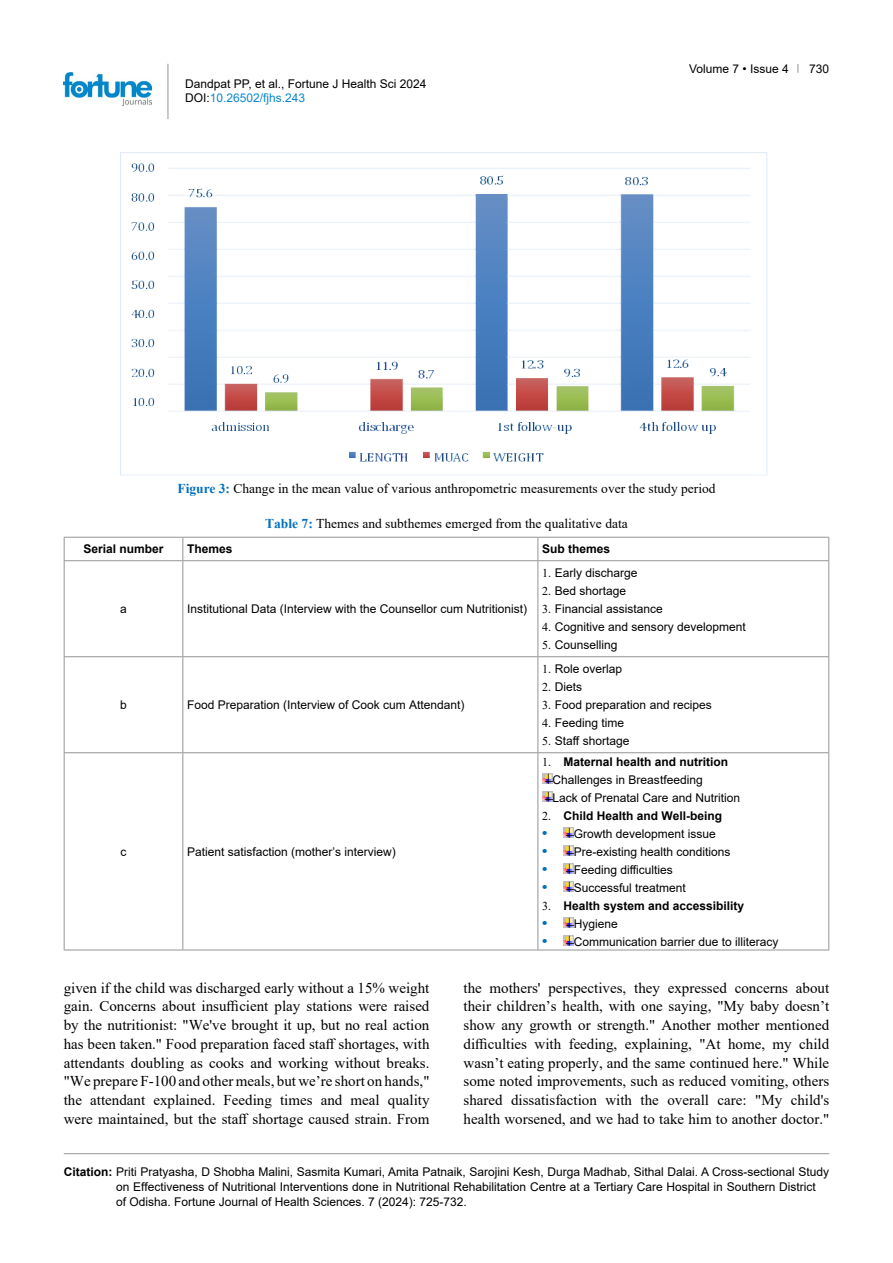
<style>
.page{position:relative;width:893px;height:1263px;background:#fff}
.page>*{position:absolute;margin:0;border:0;box-sizing:border-box;transform-origin:0 0}
.t1{font:15px/18.8px "Times New Roman";color:#000;text-align:justify}
.t2{font:13.5px "Times New Roman";color:#000}
.t3{font:12px/15px "Arial";color:#000}
.t4{font:700 12px "Arial";color:#000}
.s1{color:#0a88ca}
.s2{font-weight:700;color:#0070c0}
.s3{font-family:"Times New Roman"}
.s4{font-weight:700}
.s5{font-family:"Times New Roman";font-weight:400}
.s6{font-family:"Times New Roman";font-weight:700;font-size:15px;color:#006fc0}
</style>
<div class="page">
<hr style="left:168px;top:64px;width:1px;height:55px;background:#939598">
<img style="left:64px;top:72px;width:88px;height:33px">
<hr style="left:64px;top:1153px;width:765px;height:1px;background:#939598">
<img style="left:120px;top:152px;width:648px;height:324px">
<hr style="left:64px;top:537px;width:119px;height:1px;background:#939598">
<svg style="left:64px;top:538px;width:1px;height:22px"></svg>
<hr style="left:183px;top:537px;width:355px;height:1px;background:#939598">
<svg style="left:182px;top:538px;width:1px;height:22px"></svg>
<hr style="left:538px;top:537px;width:291px;height:1px;background:#939598">
<svg style="left:537px;top:538px;width:1px;height:22px"></svg>
<svg style="left:828px;top:538px;width:1px;height:22px"></svg>
<hr style="left:64px;top:560px;width:119px;height:1px;background:#939598">
<hr style="left:64px;top:561px;width:1px;height:95px;background:#939598">
<hr style="left:183px;top:560px;width:355px;height:1px;background:#939598">
<hr style="left:182px;top:561px;width:1px;height:95px;background:#939598">
<hr style="left:538px;top:560px;width:291px;height:1px;background:#939598">
<hr style="left:537px;top:561px;width:1px;height:95px;background:#939598">
<hr style="left:828px;top:561px;width:1px;height:95px;background:#939598">
<hr style="left:64px;top:656px;width:119px;height:1px;background:#939598">
<hr style="left:64px;top:657px;width:1px;height:95px;background:#939598">
<hr style="left:183px;top:656px;width:355px;height:1px;background:#939598">
<hr style="left:182px;top:657px;width:1px;height:95px;background:#939598">
<hr style="left:538px;top:656px;width:291px;height:1px;background:#939598">
<hr style="left:537px;top:657px;width:1px;height:95px;background:#939598">
<hr style="left:828px;top:657px;width:1px;height:95px;background:#939598">
<hr style="left:64px;top:752px;width:119px;height:1px;background:#939598">
<hr style="left:64px;top:753px;width:1px;height:197px;background:#939598">
<hr style="left:183px;top:752px;width:355px;height:1px;background:#939598">
<hr style="left:182px;top:753px;width:1px;height:197px;background:#939598">
<hr style="left:538px;top:752px;width:291px;height:1px;background:#939598">
<hr style="left:537px;top:753px;width:1px;height:197px;background:#939598">
<hr style="left:828px;top:753px;width:1px;height:197px;background:#939598">
<hr style="left:64px;top:950px;width:119px;height:1px;background:#939598">
<hr style="left:183px;top:950px;width:355px;height:1px;background:#939598">
<hr style="left:538px;top:950px;width:291px;height:1px;background:#939598">
<svg style="left:542px;top:773px;width:11px;height:11px"></svg>
<svg style="left:542px;top:791px;width:11px;height:11px"></svg>
<svg style="left:563px;top:827px;width:11px;height:11px"></svg>
<svg style="left:563px;top:845px;width:11px;height:11px"></svg>
<svg style="left:563px;top:863px;width:11px;height:11px"></svg>
<svg style="left:563px;top:881px;width:11px;height:11px"></svg>
<svg style="left:563px;top:917px;width:11px;height:11px"></svg>
<svg style="left:563px;top:935px;width:11px;height:11px"></svg>
<p class="t3" style="left:185px;top:76px;width:243px;line-height:14.4px">Dandpat PP, et al., Fortune J Health Sci 2024<br>DOI:<span class="s1">10.26502/fjhs.243</span></p>
<p class="t3" style="left:689px;top:61px;width:101px">Volume 7 • Issue 4</p>
<p class="t3" style="left:809px;top:61px;width:22px">730</p>
<p class="t2" style="left:177px;top:479px;width:540px"><span class="s2">Figure 3:</span> Change in the mean value of various anthropometric measurements over the study period</p>
<p class="t2" style="left:265px;top:514px;width:364px"><span class="s2">Table 7:</span> Themes and subthemes emerged from the qualitative data</p>
<p class="t4" style="left:83px;top:541px;width:82px">Serial number</p>
<p class="t4" style="left:187px;top:541px;width:47px">Themes</p>
<p class="t4" style="left:542px;top:541px;width:70px">Sub themes</p>
<p class="t3" style="left:120px;top:601px;width:8px">a</p>
<p class="t3" style="left:187px;top:601px;width:342px">Institutional Data (Interview with the Counsellor cum Nutritionist)</p>
<p class="t3" style="left:120px;top:697px;width:8px">b</p>
<p class="t3" style="left:187px;top:697px;width:279px">Food Preparation (Interview of Cook cum Attendant)</p>
<p class="t3" style="left:121px;top:844px;width:7px">c</p>
<p class="t3" style="left:187px;top:844px;width:210px">Patient satisfaction (mother’s interview)</p>
<p class="t3" style="left:542px;top:565px;width:97px"><span class="s3">1.</span> Early discharge</p>
<p class="t3" style="left:542px;top:583px;width:86px"><span class="s3">2.</span> Bed shortage</p>
<p class="t3" style="left:542px;top:601px;width:122px"><span class="s3">3.</span> Financial assistance</p>
<p class="t3" style="left:542px;top:619px;width:205px"><span class="s3">4.</span> Cognitive and sensory development</p>
<p class="t3" style="left:542px;top:637px;width:77px"><span class="s3">5.</span> Counselling</p>
<p class="t3" style="left:542px;top:661px;width:82px"><span class="s3">1.</span> Role overlap</p>
<p class="t3" style="left:542px;top:679px;width:42px"><span class="s3">2.</span> Diets</p>
<p class="t3" style="left:542px;top:697px;width:171px"><span class="s3">3.</span> Food preparation and recipes</p>
<p class="t3" style="left:542px;top:715px;width:84px"><span class="s3">4.</span> Feeding time</p>
<p class="t3" style="left:542px;top:733px;width:89px"><span class="s3">5.</span> Staff shortage</p>
<p class="t3" style="left:553px;top:752px;width:189px;line-height:18px;text-indent:-10px"><span class="s3">1.</span> <span class="s4">Maternal health and nutrition<br></span>Challenges in Breastfeeding<br>Lack of Prenatal Care and Nutrition</p>
<p class="t4" style="left:542px;top:807px;width:181px"><span class="s5">2.</span> Child Health and Well-being</p>
<p class="t3" style="left:542px;top:826px;width:175px"><span class="s6">•</span> Growth development issue</p>
<p class="t3" style="left:542px;top:844px;width:190px"><span class="s6">•</span> Pre-existing health conditions</p>
<p class="t3" style="left:542px;top:862px;width:132px"><span class="s6">•</span> Feeding difficulties</p>
<p class="t3" style="left:542px;top:880px;width:145px"><span class="s6">•</span> Successful treatment</p>
<p class="t4" style="left:542px;top:897px;width:204px"><span class="s5">3.</span> Health system and accessibility</p>
<p class="t3" style="left:542px;top:916px;width:77px"><span class="s6">•</span> Hygiene</p>
<p class="t3" style="left:542px;top:934px;width:238px"><span class="s6">•</span> Communication barrier due to illiteracy</p>
<p class="t1" style="left:64px;top:978px;width:367px">given if the child was discharged early without a 15% weight gain. Concerns about insufficient play stations were raised by the nutritionist: "We've brought it up, but no real action has been taken." Food preparation faced staff shortages, with attendants doubling as cooks and working without breaks. "We prepare F-100 and other meals, but we’re short on hands," the attendant explained. Feeding times and meal quality were maintained, but the staff shortage caused strain. From</p>
<p class="t1" style="left:463px;top:978px;width:367px">the mothers' perspectives, they expressed concerns about their children’s health, with one saying, "My baby doesn’t show any growth or strength." Another mother mentioned difficulties with feeding, explaining, "At home, my child wasn’t eating properly, and the same continued here." While some noted improvements, such as reduced vomiting, others shared dissatisfaction with the overall care: "My child's health worsened, and we had to take him to another doctor."</p>
<p class="t3" style="left:116px;top:1164px;width:715px;text-indent:-52px"><span class="s4">Citation:</span> Priti Pratyasha, D Shobha Malini, Sasmita Kumari, Amita Patnaik, Sarojini Kesh, Durga Madhab, Sithal Dalai. A Cross-sectional Study on Effectiveness of Nutritional Interventions done in Nutritional Rehabilitation Centre at a Tertiary Care Hospital in Southern District<br>of Odisha. Fortune Journal of Health Sciences. 7 (2024): 725-732.</p>
</div>
